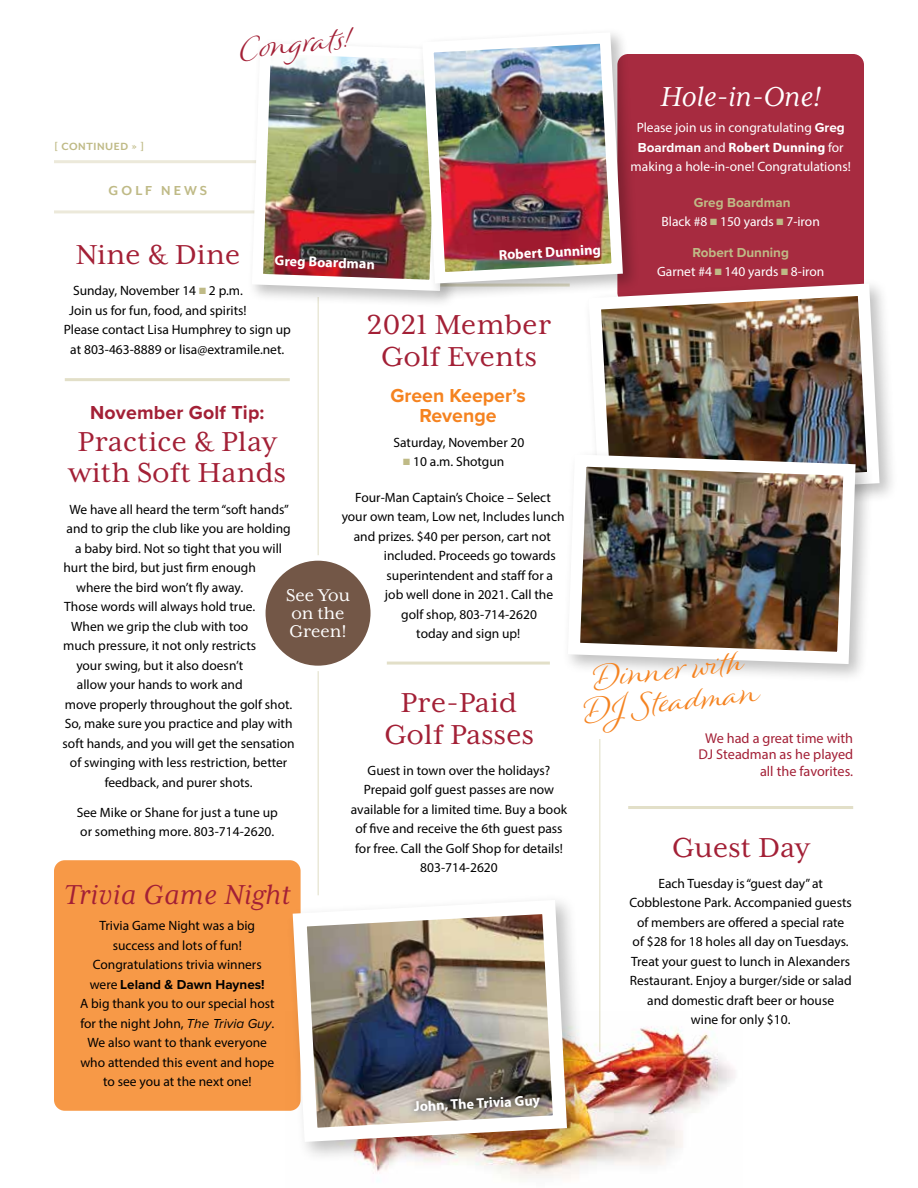
<style>
.page{position:relative;width:918px;height:1188px;background:#fff}
.page>*{position:absolute;margin:0;border:0;box-sizing:border-box;transform-origin:0 0}
.t1{font:31.5px/31.5px "Mrs Eaves XL Serif OT";letter-spacing:.01em;color:#a32036;text-align:center}
.t2{font:italic 31.5px "Mrs Eaves XL Serif OT";letter-spacing:.02em;color:#a32036}
.t3{font:italic 31.5px "Mrs Eaves XL Serif OT";color:#fff}
.t4{font:27px/31.5px "Winsome";color:#f58320;text-align:center}
.t5{font:27px "Winsome";color:#a32036}
.t6{font:700 19.5px/19.5px "Proxima Nova";color:#f58320;text-align:center}
.t7{font:19.5px/18px "Mrs Eaves XL Serif OT";color:#fff}
.t8{font:700 19.5px "Proxima Nova";letter-spacing:.01em;color:#a32036}
.t9{font:700 15px "Mr Eaves XL Mod OT";letter-spacing:.205em;color:#bfba86}
.t10{font:14.25px/16.5px "Myriad Pro";color:#a32036;text-align:right}
.t11{font:700 14.25px "Myriad Pro";color:#fff}
.t12{font:13.5px/19.5px "Myriad Pro";color:#000;text-align:center}
.t13{font:13.5px/19.5px "Myriad Pro";color:#fff;text-align:center}
.t14{font:700 13.5px "Proxima Nova";color:#bfba86}
.t15{font:700 13.5px "Proxima Nova";color:#000}
.t16{font:700 12px "Mr Eaves XL Mod OT";letter-spacing:.05em;color:#bfba86}
.s1{font-family:"Proxima Nova";font-weight:700}
.s2{font-weight:700}
.s3{color:#bfba86}
.s4{font-family:"Myriad Pro";font-weight:400}
.s5{font-family:"Proxima Nova";font-style:italic}
</style>
<div class="page">
<hr style="left:318px;top:162px;width:1px;height:733px;background:#bfba86">
<hr style="left:599px;top:162px;width:1px;height:890px;background:#bfba86">
<hr style="left:387px;top:662px;width:163px;height:3px;background:#e2dfc8">
<hr style="left:54px;top:160px;width:202px;height:3px;background:#ece9da">
<hr style="left:54px;top:210px;width:202px;height:3px;background:#ece9da">
<hr style="left:65px;top:378px;width:225px;height:3px;background:#e2dfc8">
<div style="left:54px;top:860px;width:247px;height:251px;background:#f79947;border-radius:11px"></div>
<div style="left:617px;top:54px;width:247px;height:249px;background:#a72b40;border-radius:11px"></div>
<div style="left:260px;top:555px;width:116px;height:116px;background:#fff;border-radius:50%"></div>
<div style="left:266px;top:561px;width:105px;height:105px;background:#735747;border-radius:50%"></div>
<img style="left:285px;top:1012px;width:450px;height:169px">
<div style="left:286px;top:894px;width:303px;height:270px;background:#000;opacity:.25"></div>
<img style="left:286px;top:893px;width:288px;height:256px">
<div style="left:407px;top:1088px;width:141px;height:31px;background:#000;opacity:.75"></div>
<hr style="left:628px;top:806px;width:225px;height:3px;background:#e2dfc8">
<div style="left:580px;top:256px;width:31px;height:483px;background:#fff"></div>
<div style="left:583px;top:278px;width:316px;height:239px;background:#000;opacity:.25"></div>
<img style="left:583px;top:278px;width:303px;height:226px">
<div style="left:562px;top:448px;width:313px;height:235px;background:#000;opacity:.25"></div>
<img style="left:562px;top:448px;width:300px;height:222px">
<div style="left:247px;top:38px;width:219px;height:270px;background:#000;opacity:.25"></div>
<img style="left:246px;top:38px;width:171px;height:259px">
<div style="left:417px;top:27px;width:223px;height:274px;background:#000;opacity:.25"></div>
<img style="left:417px;top:27px;width:212px;height:262px">
<h2 class="t5" style="left:238px;top:33px;width:114px;rotate:-6deg">Con grats!</h2>
<h1 class="t3" style="left:660px;top:81px;width:162px">Hole-in-One!</h1>
<p class="t13" style="left:631px;top:118px;width:222px">Please join us in congratulating <span class="s1">Greg<br>Boardman</span> and <span class="s2">Robert Dunning</span> for making a hole-in-one! Congratulations!</p>
<p class="t14" style="left:694px;top:192px;width:98px">Greg Boardman</p>
<p class="t13" style="left:662px;top:212px;width:160px">Black #8 <span class="s3">■</span> 150 yards <span class="s3">■</span> 7-iron</p>
<p class="t14" style="left:692px;top:242px;width:98px">Robert Dunning</p>
<p class="t13" style="left:657px;top:262px;width:169px">Garnet #4 <span class="s3">■</span> 140 yards <span class="s3">■</span> 8-iron</p>
<p class="t16" style="left:54px;top:140px;width:92px">[ CONTINUED » ]</p>
<p class="t9" style="left:109px;top:183px;width:100px">GOLF NEWS</p>
<h1 class="t1" style="left:76px;top:239px;width:166px">Nine &amp; Dine</h1>
<p class="t12" style="left:73px;top:281px;width:171px">Sunday, November 14 <span class="s3">■</span> 2 p.m.</p>
<p class="t12" style="left:69px;top:300px;width:179px">Join us for fun, food, and spirits!</p>
<p class="t12" style="left:64px;top:320px;width:229px">Please contact Lisa Humphrey to sign up</p>
<p class="t12" style="left:70px;top:339px;width:215px">at 803-463-8889 or lisa@extramile.net.</p>
<p class="t11" style="left:498px;top:246px;width:104px;rotate:-3deg">Robert Dunning</p>
<p class="t11" style="left:275px;top:251px;width:102px;rotate:2deg">Greg Boardman</p>
<h1 class="t1" style="left:367px;top:309px;width:186px">2021 Member<br>Golf Events</h1>
<h3 class="t6" style="left:390px;top:386px;width:137px">Green Keeper’s<br>Revenge</h3>
<p class="t12" style="left:394px;top:432px;width:132px">Saturday, November 20</p>
<p class="t12" style="left:403px;top:452px;width:103px"><span class="s3">■</span> 10 a.m. Shotgun</p>
<p class="t12" style="left:355px;top:487px;width:197px">Four-Man Captain’s Choice – Select</p>
<p class="t12" style="left:342px;top:507px;width:224px">your own team, Low net, Includes lunch</p>
<p class="t12" style="left:354px;top:526px;width:199px">and prizes. $40 per person, cart not</p>
<p class="t12" style="left:384px;top:546px;width:173px">included. Proceeds go towards</p>
<p class="t12" style="left:387px;top:565px;width:168px">superintendent and staff for a</p>
<p class="t12" style="left:385px;top:585px;width:170px">job well done in 2021. Call the</p>
<p class="t12" style="left:401px;top:604px;width:137px">golf shop, 803-714-2620</p>
<p class="t12" style="left:416px;top:624px;width:106px">today and sign up!</p>
<h3 class="t8" style="left:90px;top:398px;width:176px">November Golf Tip:</h3>
<h1 class="t1" style="left:69px;top:426px;width:219px">Practice &amp; Play with Soft Hands</h1>
<p class="t12" style="left:70px;top:499px;width:221px">We have all heard the term “soft hands”</p>
<p class="t12" style="left:67px;top:519px;width:226px">and to grip the club like you are holding</p>
<p class="t12" style="left:75px;top:538px;width:208px">a baby bird. Not so tight that you will</p>
<p class="t12" style="left:63px;top:558px;width:194px">hurt the bird, but just firm enough</p>
<p class="t12" style="left:76px;top:577px;width:169px">where the bird won’t fly away.</p>
<p class="t12" style="left:64px;top:597px;width:192px">Those words will always hold true.</p>
<p class="t12" style="left:71px;top:616px;width:178px">When we grip the club with too</p>
<p class="t12" style="left:63px;top:636px;width:195px">much pressure, it not only restricts</p>
<p class="t12" style="left:76px;top:655px;width:168px">your swing, but it also doesn’t</p>
<p class="t12" style="left:77px;top:675px;width:167px">allow your hands to work and</p>
<p class="t12" style="left:65px;top:694px;width:229px">move properly throughout the golf shot.</p>
<p class="t12" style="left:65px;top:714px;width:229px">So, make sure you practice and play with</p>
<p class="t12" style="left:63px;top:733px;width:234px">soft hands, and you will get the sensation</p>
<p class="t12" style="left:70px;top:753px;width:219px">of swinging with less restriction, better</p>
<p class="t12" style="left:105px;top:772px;width:149px">feedback, and purer shots.</p>
<p class="t12" style="left:77px;top:802px;width:203px;text-align:left">See Mike or Shane for just a tune up or something more. 803-714-2620.</p>
<h3 class="t7" style="left:286px;top:586px;width:65px">See You on the<br>Green!</h3>
<h2 class="t4" style="left:579px;top:663px;width:179px;rotate:-6deg">Dinn er wi th<br>DJ Steadman</h2>
<h1 class="t1" style="left:384px;top:687px;width:151px">Pre-Paid<br>Golf Passes</h1>
<p class="t12" style="left:351px;top:760px;width:218px">Guest in town over the holidays?<br>Prepaid golf guest passes are now available for a limited time. Buy a book of five and receive the 6th guest pass for free. Call the Golf Shop for details!<br>803-714-2620</p>
<p class="t10" style="left:699px;top:730px;width:156px">We had a great time with<br>DJ Steadman as he played all the favorites.</p>
<h1 class="t1" style="left:672px;top:832px;width:139px">Guest Day</h1>
<p class="t12" style="left:630px;top:873px;width:224px">Each Tuesday is “guest day” at Cobblestone Park. Accompanied guests of members are offered a special rate<br>of $28 for 18 holes all day on Tuesdays.<br>Treat your guest to lunch in Alexanders Restaurant. Enjoy a burger/side or salad and domestic draft beer or house<br>wine for only $10.</p>
<h1 class="t2" style="left:64px;top:879px;width:228px">Trivia Game Night</h1>
<p class="t12" style="left:93px;top:916px;width:170px">Trivia Game Night was a big success and lots of fun!<br>Congratulations trivia winners</p>
<p class="t15" style="left:90px;top:974px;width:176px"><span class="s4">were</span> Leland &amp; Dawn Haynes!</p>
<p class="t12" style="left:80px;top:994px;width:196px">A big thank you to our special host for the night John, <span class="s5">The Trivia Guy</span>.<br>We also want to thank everyone who attended this event and hope to see you at the next one!</p>
<p class="t11" style="left:413px;top:1097px;width:128px;rotate:-3deg">John, The Trivia Guy</p>
</div>
